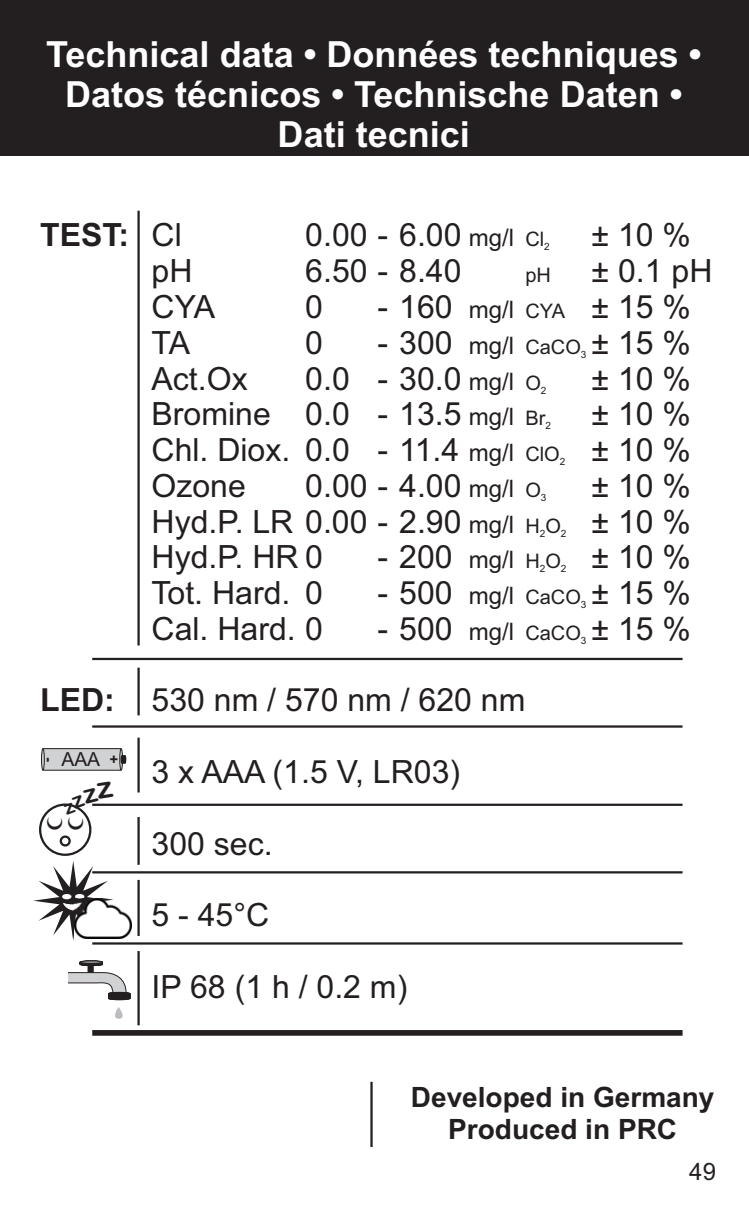
<style>
.page{position:relative;width:749px;height:1214px;background:#fff}
.page>*{position:absolute;margin:0;border:0;box-sizing:border-box;transform-origin:0 0}
.t1{font:700 36px/40.4px "Arial";color:#fff;text-align:center}
.t2{font:32px "Arial";color:#231f20}
.t3{font:700 32px "Arial";color:#231f20}
.t4{font:700 28px/31.2px "Arial";color:#231f20;text-align:center}
.t5{font:24px "Arial";color:#231f20}
.t6{font:20px "Arial";color:#231f20}
.t7{font:19.2px "Arial";color:#231f20}
.t8{font:700 14.4px "Arial";color:#231f20}
.s1{font-weight:400}
.s2{font-size:24px}
.s3{font-size:20px}
.s4{font-weight:700}
</style>
<div class="page">
<div style="left:0;top:0;width:748px;height:156px;background:#231f20"></div>
<div style="left:43px;top:748px;width:78px;height:22px;background:#d1d2d4"></div>
<svg style="left:41px;top:748px;width:4px;height:22px"></svg>
<svg style="left:119px;top:748px;width:4px;height:22px"></svg>
<svg style="left:120px;top:755px;width:6px;height:8px"></svg>
<hr style="left:43px;top:748px;width:78px;height:1px;background:#231f20">
<hr style="left:43px;top:769px;width:78px;height:1px;background:#231f20">
<img style="left:113px;top:899px;width:19px;height:39px">
<svg style="left:68px;top:972px;width:59px;height:20px"></svg>
<div style="left:108px;top:996px;width:22px;height:3px;background:#a9aaae;border:1px solid #231f20;border-radius:50%"></div>
<div style="left:108px;top:995px;width:22px;height:4px;background:#231f20;border:1px solid #231f20;border-radius:50%"></div>
<div style="left:108px;top:995px;width:22px;height:3px;background:#8e9093;border:1px solid #231f20;border-radius:50%"></div>
<div style="left:108px;top:994px;width:22px;height:4px;background:#231f20;border:1px solid #231f20;border-radius:50%"></div>
<div style="left:108px;top:994px;width:22px;height:3px;background:#6f7073;border:1px solid #231f20;border-radius:50%"></div>
<div style="left:108px;top:993px;width:22px;height:4px;background:#231f20;border:1px solid #231f20;border-radius:50%"></div>
<div style="left:108px;top:993px;width:22px;height:3px;background:#535355;border:1px solid #231f20;border-radius:50%"></div>
<div style="left:108px;top:992px;width:22px;height:4px;background:#231f20;border:1px solid #231f20;border-radius:50%"></div>
<div style="left:108px;top:992px;width:22px;height:3px;background:#292627;border:1px solid #231f20;border-radius:50%"></div>
<svg style="left:108px;top:991px;width:22px;height:4px"></svg>
<div style="left:80px;top:962px;width:23px;height:3px;background:#939598;border:1px solid #231f20;border-radius:50%"></div>
<div style="left:80px;top:961px;width:23px;height:4px;background:#231f20;border:1px solid #231f20;border-radius:50%"></div>
<div style="left:80px;top:961px;width:23px;height:3px;background:#939598;border:1px solid #231f20;border-radius:50%"></div>
<svg style="left:80px;top:960px;width:23px;height:4px"></svg>
<div style="left:80px;top:960px;width:23px;height:3px;background:#939598;border:1px solid #231f20;border-radius:50%"></div>
<div style="left:87px;top:964px;width:7px;height:8px;background:#231f20"></div>
<svg style="left:115px;top:1007px;width:8px;height:11px"></svg>
<hr style="left:137px;top:211px;width:3px;height:434px;background:#231f20">
<hr style="left:92px;top:657px;width:590px;height:3px;background:#231f20">
<div style="left:92px;top:1029px;width:590px;height:6px;background:#231f20"></div>
<hr style="left:370px;top:1081px;width:2px;height:65px;background:#231f20">
<div style="left:39px;top:803px;width:52px;height:52px;border:2px solid #231f20;border-radius:50%"></div>
<div style="left:60px;top:835px;width:11px;height:11px;border:2px solid #231f20;border-radius:50%"></div>
<hr style="left:92px;top:725px;width:590px;height:2px;background:#231f20">
<hr style="left:92px;top:803px;width:590px;height:2px;background:#231f20">
<hr style="left:92px;top:871px;width:590px;height:2px;background:#231f20">
<hr style="left:92px;top:942px;width:590px;height:2px;background:#231f20">
<hr style="left:137px;top:667px;width:3px;height:48px;background:#231f20">
<hr style="left:137px;top:737px;width:3px;height:55px;background:#231f20">
<hr style="left:137px;top:817px;width:3px;height:47px;background:#231f20">
<hr style="left:137px;top:879px;width:3px;height:56px;background:#231f20">
<hr style="left:137px;top:950px;width:3px;height:75px;background:#231f20">
<svg style="left:74px;top:871px;width:39px;height:68px"></svg>
<svg style="left:46px;top:803px;width:68px;height:27px"></svg>
<p class="t1" style="left:46px;top:37px;width:656px">Technical data • Données techniques •<br>Datos técnicos • Technische Daten •<br>Dati tecnici</p>
<p class="t3" style="left:40px;top:223px;width:143px">TEST: <span class="s1">Cl</span></p>
<p class="t2" style="left:305px;top:223px;width:246px">0.00 - 6.00 <span class="s2">mg/l</span> <span class="s3">Cl</span><sub>2</sub></p>
<p class="t2" style="left:591px;top:223px;width:101px">± 10 %</p>
<p class="t2" style="left:151px;top:259px;width:42px">pH</p>
<p class="t2" style="left:305px;top:259px;width:158px">6.50 - 8.40</p>
<p class="t6" style="left:525px;top:267px;width:27px">pH</p>
<p class="t2" style="left:591px;top:259px;width:122px">± 0.1 pH</p>
<p class="t2" style="left:151px;top:295px;width:65px">CYA</p>
<p class="t2" style="left:305px;top:295px;width:19px">0</p>
<p class="t2" style="left:377px;top:295px;width:315px">- 160 <span class="s2">mg/l</span> <span class="s3">CYA</span> ± 15 %</p>
<p class="t2" style="left:151px;top:330px;width:40px">TA</p>
<p class="t2" style="left:305px;top:330px;width:19px">0</p>
<p class="t2" style="left:377px;top:330px;width:315px">- 300 <span class="s2">mg/l</span> <span class="s3">CaCO</span><sub>3</sub> ± 15 %</p>
<p class="t2" style="left:151px;top:366px;width:98px">Act.Ox</p>
<p class="t2" style="left:305px;top:366px;width:242px">0.0 - 30.0 <span class="s2">mg/l</span> <span class="s3">O</span><sub>2</sub></p>
<p class="t2" style="left:591px;top:366px;width:101px">± 10 %</p>
<p class="t2" style="left:151px;top:402px;width:401px">Bromine 0.0 - 13.5 <span class="s2">mg/l</span> <span class="s3">Br</span><sub>2</sub></p>
<p class="t2" style="left:591px;top:402px;width:101px">± 10 %</p>
<p class="t2" style="left:151px;top:437px;width:415px">Chl. Diox. 0.0 - 11.4 <span class="s2">mg/l</span> <span class="s3">ClO</span><sub>2</sub></p>
<p class="t2" style="left:591px;top:437px;width:101px">± 10 %</p>
<p class="t2" style="left:151px;top:473px;width:96px">Ozone</p>
<p class="t2" style="left:305px;top:473px;width:242px">0.00 - 4.00 <span class="s2">mg/l</span> <span class="s3">O</span><sub>3</sub></p>
<p class="t2" style="left:591px;top:473px;width:101px">± 10 %</p>
<p class="t2" style="left:151px;top:509px;width:416px">Hyd.P. LR 0.00 - 2.90 <span class="s2">mg/l</span> <span class="s3">H</span><sub>2</sub><span class="s3">O</span><sub>2</sub></p>
<p class="t2" style="left:591px;top:509px;width:101px">± 10 %</p>
<p class="t2" style="left:151px;top:545px;width:173px">Hyd.P. HR 0</p>
<p class="t2" style="left:377px;top:545px;width:190px">- 200 <span class="s2">mg/l</span> <span class="s3">H</span><sub>2</sub><span class="s3">O</span><sub>2</sub></p>
<p class="t2" style="left:591px;top:545px;width:101px">± 10 %</p>
<p class="t2" style="left:151px;top:580px;width:173px">Tot. Hard. 0</p>
<p class="t2" style="left:377px;top:580px;width:315px">- 500 <span class="s2">mg/l</span> <span class="s3">CaCO</span><sub>3</sub> ± 15 %</p>
<p class="t2" style="left:151px;top:616px;width:173px">Cal. Hard. 0</p>
<p class="t2" style="left:377px;top:616px;width:315px">- 500 <span class="s2">mg/l</span> <span class="s3">CaCO</span><sub>3</sub> ± 15 %</p>
<p class="t2" style="left:40px;top:688px;width:486px"><span class="s4">LED:</span> 530 nm / 570 nm / 620 nm</p>
<p class="t7" style="left:61px;top:751px;width:40px">AAA</p>
<p class="t8" style="left:55px;top:757px;width:6px;rotate:90deg">-</p>
<p class="t8" style="left:119px;top:755px;width:10px;rotate:90deg">+</p>
<p class="t2" style="left:151px;top:759px;width:310px">3 x AAA (1.5 V, LR03)</p>
<p class="t2" style="left:151px;top:831px;width:122px">300 sec.</p>
<p class="t2" style="left:151px;top:902px;width:119px">5 - 45°C</p>
<p class="t2" style="left:151px;top:974px;width:257px">IP 68 (1 h / 0.2 m)</p>
<p class="t4" style="left:410px;top:1084px;width:305px">Developed in Germany<br>Produced in PRC</p>
<p class="t5" style="left:689px;top:1161px;width:28px">49</p>
</div>
